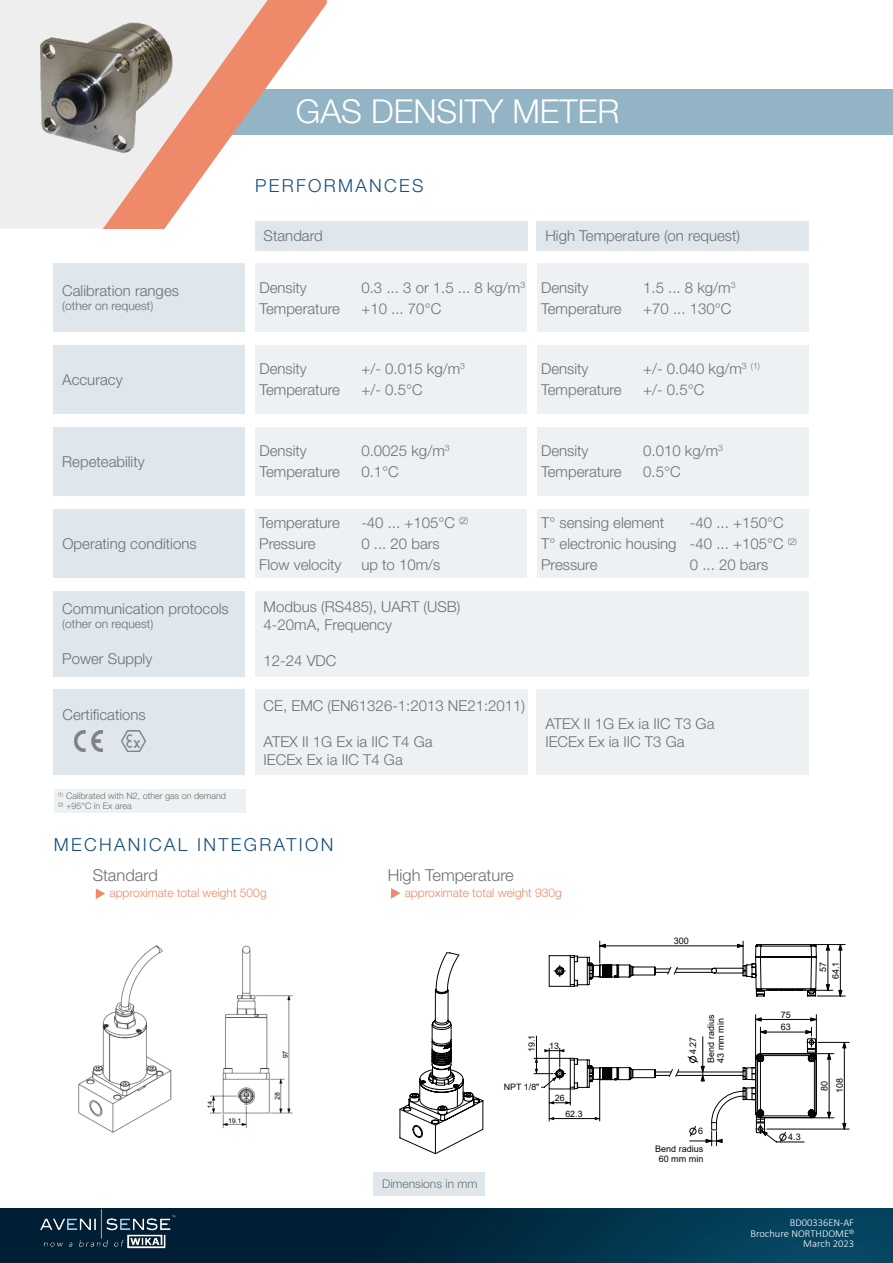
<style>
.page{position:relative;width:893px;height:1263px;background:#fff}
.page>*{position:absolute;margin:0;border:0;box-sizing:border-box;transform-origin:0 0}
.t1{font:300 33px "Helvetica Neue LT Std";color:#fff}
.t2{font:300 18px "Helvetica Neue LT Std";letter-spacing:.13em;color:#174e79}
.t3{font:300 16.5px "Helvetica Neue LT Std";color:#6d6f70}
.t4{font:300 15px/21px "Helvetica Neue LT Std";color:#6d6f70}
.t5{font:300 12px "Helvetica Neue LT Std";color:#ef8969}
.t6{font:300 12px "Helvetica Neue LT Std";color:#6d6f70}
.t7{font:300 10.5px/11.4px "Calibri";color:#fff;text-align:right}
.t8{font:9px/12.5px "Arial";color:#040503;text-align:right}
.t9{font:300 9px/10.5px "Helvetica Neue LT Std";color:#6d6f70}
.t10{font:8.85px "Arial";color:#040503}
</style>
<div class="page">
<div style="left:198px;top:89px;width:695px;height:45px;background:#92b4c5"></div>
<img style="left:0;top:1209px;width:893px;height:54px">
<img style="left:41px;top:1210px;width:149px;height:41px">
<div style="left:0;top:0;width:103px;height:229px;background:#eeeeef"></div>
<svg style="left:103px;top:0;width:224px;height:229px"></svg>
<div style="left:54px;top:264px;width:191px;height:68px;background:#dfe7ec"></div>
<div style="left:54px;top:345px;width:191px;height:69px;background:#dfe7ec"></div>
<div style="left:54px;top:427px;width:191px;height:68px;background:#dfe7ec"></div>
<div style="left:54px;top:509px;width:191px;height:68px;background:#dfe7ec"></div>
<div style="left:54px;top:591px;width:191px;height:85px;background:#dfe7ec"></div>
<div style="left:54px;top:690px;width:191px;height:85px;background:#dfe7ec"></div>
<div style="left:255px;top:221px;width:272px;height:30px;background:#dfe7ec"></div>
<div style="left:537px;top:221px;width:272px;height:30px;background:#dfe7ec"></div>
<div style="left:255px;top:264px;width:106px;height:68px;background:#eef1f3"></div>
<div style="left:255px;top:690px;width:272px;height:85px;background:#eef1f3"></div>
<div style="left:537px;top:690px;width:272px;height:85px;background:#eef1f3"></div>
<div style="left:361px;top:264px;width:166px;height:68px;background:#eef1f3"></div>
<div style="left:537px;top:264px;width:106px;height:68px;background:#eef1f3"></div>
<div style="left:643px;top:264px;width:166px;height:68px;background:#eef1f3"></div>
<div style="left:255px;top:345px;width:106px;height:69px;background:#eef1f3"></div>
<div style="left:361px;top:345px;width:166px;height:69px;background:#eef1f3"></div>
<div style="left:537px;top:345px;width:106px;height:69px;background:#eef1f3"></div>
<div style="left:643px;top:345px;width:166px;height:69px;background:#eef1f3"></div>
<div style="left:255px;top:427px;width:106px;height:68px;background:#eef1f3"></div>
<div style="left:361px;top:427px;width:166px;height:68px;background:#eef1f3"></div>
<div style="left:537px;top:427px;width:106px;height:68px;background:#eef1f3"></div>
<div style="left:643px;top:427px;width:166px;height:68px;background:#eef1f3"></div>
<div style="left:255px;top:509px;width:106px;height:68px;background:#eef1f3"></div>
<div style="left:361px;top:509px;width:166px;height:68px;background:#eef1f3"></div>
<div style="left:537px;top:509px;width:144px;height:68px;background:#eef1f3"></div>
<div style="left:681px;top:509px;width:128px;height:68px;background:#eef1f3"></div>
<div style="left:255px;top:591px;width:554px;height:85px;background:#eef1f3"></div>
<div style="left:374px;top:1171px;width:111px;height:24px;background:#dfe7ec"></div>
<img style="left:207px;top:945px;width:86px;height:183px">
<img style="left:78px;top:945px;width:94px;height:188px">
<svg style="left:96px;top:888px;width:9px;height:11px"></svg>
<svg style="left:391px;top:888px;width:9px;height:11px"></svg>
<svg style="left:399px;top:952px;width:201px;height:202px"></svg>
<svg style="left:549px;top:941px;width:297px;height:55px"></svg>
<svg style="left:534px;top:1036px;width:122px;height:85px"></svg>
<hr style="left:655px;top:1075px;width:88px;height:1px;background:#040503">
<hr style="left:655px;top:1072px;width:88px;height:1px;background:#040503">
<svg style="left:688px;top:1014px;width:161px;height:132px"></svg>
<svg style="left:668px;top:1069px;width:11px;height:8px"></svg>
<div style="left:54px;top:789px;width:191px;height:24px;background:#eef1f3"></div>
<img style="left:38px;top:22px;width:139px;height:131px">
<img style="left:121px;top:730px;width:25px;height:21px">
<img style="left:75px;top:730px;width:27px;height:21px">
<h1 class="t1" style="left:296px;top:91px;width:325px">GAS DENSITY METER</h1>
<p class="t4" style="left:62px;top:280px;width:118px">Calibration ranges</p>
<p class="t6" style="left:62px;top:299px;width:92px">(other on request)</p>
<p class="t4" style="left:62px;top:369px;width:62px">Accuracy</p>
<p class="t4" style="left:62px;top:451px;width:84px">Repeteability</p>
<p class="t4" style="left:63px;top:532px;width:136px">Operating conditions</p>
<p class="t4" style="left:62px;top:598px;width:168px">Communication protocols</p>
<p class="t6" style="left:62px;top:616px;width:92px">(other on request)</p>
<p class="t4" style="left:62px;top:648px;width:92px">Power Supply</p>
<p class="t4" style="left:63px;top:704px;width:85px">Certifications</p>
<p class="t9" style="left:58px;top:790px;width:170px"><sup>(</sup>¹<sup>)</sup> Calibrated with N2, other gas on demand <sup>(</sup>²<sup>)</sup> +95°C in Ex area</p>
<p class="t2" style="left:255px;top:175px;width:170px">PERFORMANCES</p>
<p class="t4" style="left:264px;top:225px;width:61px">Standard</p>
<p class="t4" style="left:545px;top:225px;width:196px">High Temperature (on request)</p>
<p class="t4" style="left:259px;top:276px;width:82px">Density<br>Temperature</p>
<p class="t4" style="left:361px;top:276px;width:165px">0.3 ... 3 or 1.5 ... 8 kg/m<sup>3 </sup>+10 ... 70°C</p>
<p class="t4" style="left:541px;top:276px;width:82px">Density<br>Temperature</p>
<p class="t4" style="left:643px;top:276px;width:94px">1.5 ... 8 kg/m<sup>3 </sup>+70 ... 130°C</p>
<p class="t4" style="left:259px;top:358px;width:82px">Density<br>Temperature</p>
<p class="t4" style="left:361px;top:358px;width:105px">+/- 0.015 kg/m<sup>3 </sup>+/- 0.5°C</p>
<p class="t4" style="left:541px;top:358px;width:82px">Density<br>Temperature</p>
<p class="t4" style="left:643px;top:358px;width:118px">+/- 0.040 kg/m<sup>3</sup> <sup>(1) </sup>+/- 0.5°C</p>
<p class="t4" style="left:259px;top:440px;width:82px">Density<br>Temperature</p>
<p class="t4" style="left:361px;top:440px;width:90px">0.0025 kg/m<sup>3<br></sup>0.1°C</p>
<p class="t4" style="left:541px;top:440px;width:82px">Density<br>Temperature</p>
<p class="t4" style="left:643px;top:440px;width:81px">0.010 kg/m<sup>3<br></sup>0.5°C</p>
<p class="t4" style="left:259px;top:511px;width:84px">Temperature<br>Pressure<br>Flow velocity</p>
<p class="t4" style="left:361px;top:511px;width:109px">-40 ... +105°C <sup>(</sup>²<sup>)<br></sup>0 ... 20 bars<br>up to 10m/s</p>
<p class="t4" style="left:541px;top:511px;width:137px">T° sensing element<br>T° electronic housing<br>Pressure</p>
<p class="t4" style="left:690px;top:511px;width:109px">-40 ... +150°C -40 ... +105°C <sup>(</sup>²<sup>)<br></sup>0 ... 20 bars</p>
<p class="t4" style="left:264px;top:597px;width:198px;line-height:18px">Modbus (RS485), UART (USB)<br>4-20mA, Frequency</p>
<p class="t4" style="left:264px;top:650px;width:74px">12-24 VDC</p>
<p class="t4" style="left:264px;top:695px;width:263px">CE, EMC (EN61326-1:2013 NE21:2011)</p>
<p class="t4" style="left:264px;top:732px;width:171px;line-height:18px">ATEX II 1G Ex ia IIC T4 Ga<br>IECEx Ex ia IIC T4 Ga</p>
<p class="t4" style="left:545px;top:714px;width:171px;line-height:18px">ATEX II 1G Ex ia IIC T3 Ga<br>IECEx Ex ia IIC T3 Ga</p>
<p class="t2" style="left:54px;top:834px;width:281px">MECHANICAL INTEGRATION</p>
<p class="t3" style="left:93px;top:865px;width:67px">Standard</p>
<p class="t5" style="left:109px;top:885px;width:159px">approximate total weight 500g</p>
<p class="t3" style="left:388px;top:865px;width:127px">High Temperature</p>
<p class="t5" style="left:405px;top:885px;width:159px">approximate total weight 930g</p>
<p class="t6" style="left:382px;top:1176px;width:97px">Dimensions in mm</p>
<p class="t10" style="left:526px;top:1052px;width:19px;rotate:-90deg">19.1</p>
<p class="t10" style="left:549px;top:1040px;width:11px">13</p>
<p class="t10" style="left:504px;top:1080px;width:37px">NPT 1/8"</p>
<p class="t10" style="left:555px;top:1091px;width:11px">26</p>
<p class="t10" style="left:565px;top:1108px;width:19px">62.3</p>
<p class="t8" style="left:674px;top:935px;width:17px">300</p>
<p class="t8" style="left:684px;top:1063px;width:49px;line-height:18px;text-align:left;text-indent:9px;rotate:-90deg">4.27<br>Bend radius</p>
<p class="t8" style="left:714px;top:1063px;width:46px;rotate:-90deg">43 mm min</p>
<p class="t8" style="left:655px;top:1122px;width:50px;line-height:17.9px">6<br>Bend radius</p>
<p class="t8" style="left:659px;top:1152px;width:46px">60 mm min</p>
<p class="t8" style="left:781px;top:1008px;width:12px">75</p>
<p class="t8" style="left:781px;top:1021px;width:12px">63</p>
<p class="t8" style="left:788px;top:1131px;width:14px">4.3</p>
<p class="t8" style="left:817px;top:979px;width:19px;rotate:-90deg">57<br>64.1</p>
<p class="t8" style="left:817px;top:1093px;width:16px;line-height:15.1px;text-align:left;rotate:-90deg">80<br>108</p>
<p class="t7" style="left:750px;top:1216px;width:105px">BD00336EN-AF<br>Brochure NORTHDOME<sup>®</sup></p>
<p class="t7" style="left:803px;top:1237px;width:52px">March 2023</p>
</div>
